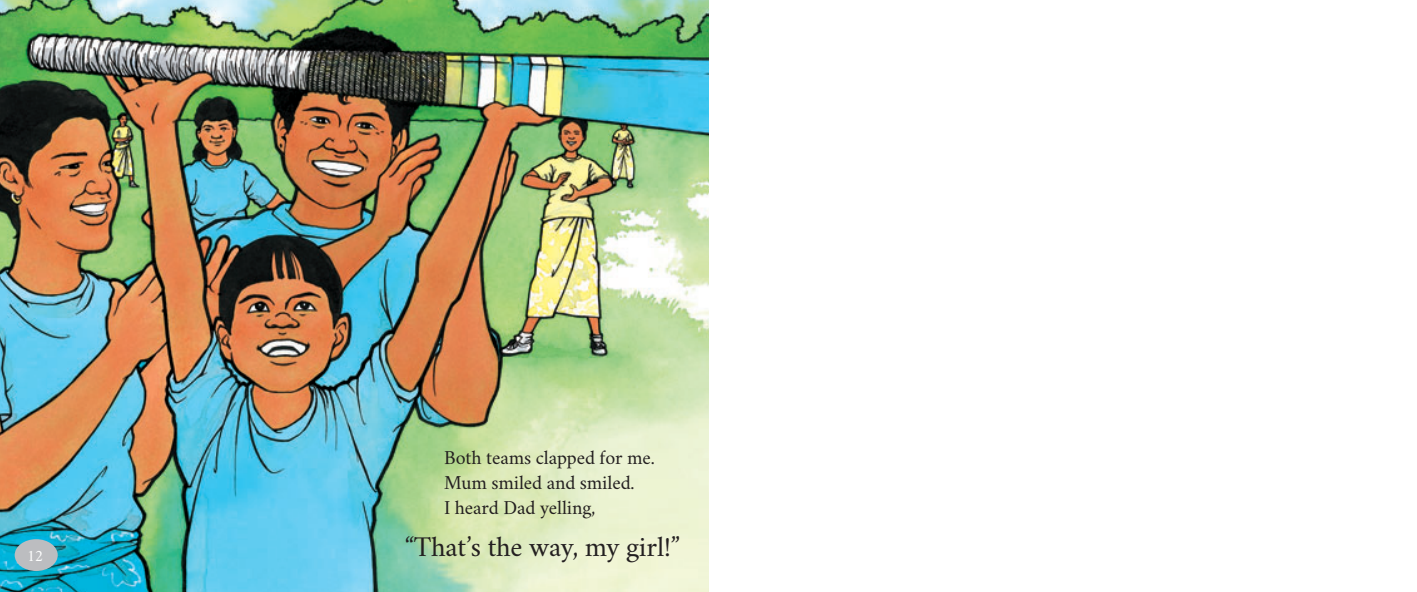
<style>
.page{position:relative;width:1417px;height:592px;background:#fff}
.page>*{position:absolute;margin:0;border:0;box-sizing:border-box;transform-origin:0 0}
.t1{font:28.75px "Whero";letter-spacing:-.005em;color:#231f20}
.t2{font:20px/25px "Whero";letter-spacing:-.005em;color:#231f20}
.t3{font:16.25px "Whero";color:#fff}
</style>
<div class="page">
<img style="left:0;top:0;width:708px;height:592px">
<div style="left:15px;top:539px;width:43px;height:32px;background:#bcbdc0;border-radius:50%"></div>
<p class="t3" style="left:27px;top:549px;width:17px">12</p>
<p class="t2" style="left:444px;top:447px;width:212px">Both teams clapped for me.<br>Mum smiled and smiled.<br>I heard Dad yelling,</p>
<h1 class="t1" style="left:405px;top:536px;width:277px">“That’s the way, my girl!”</h1>
</div>
